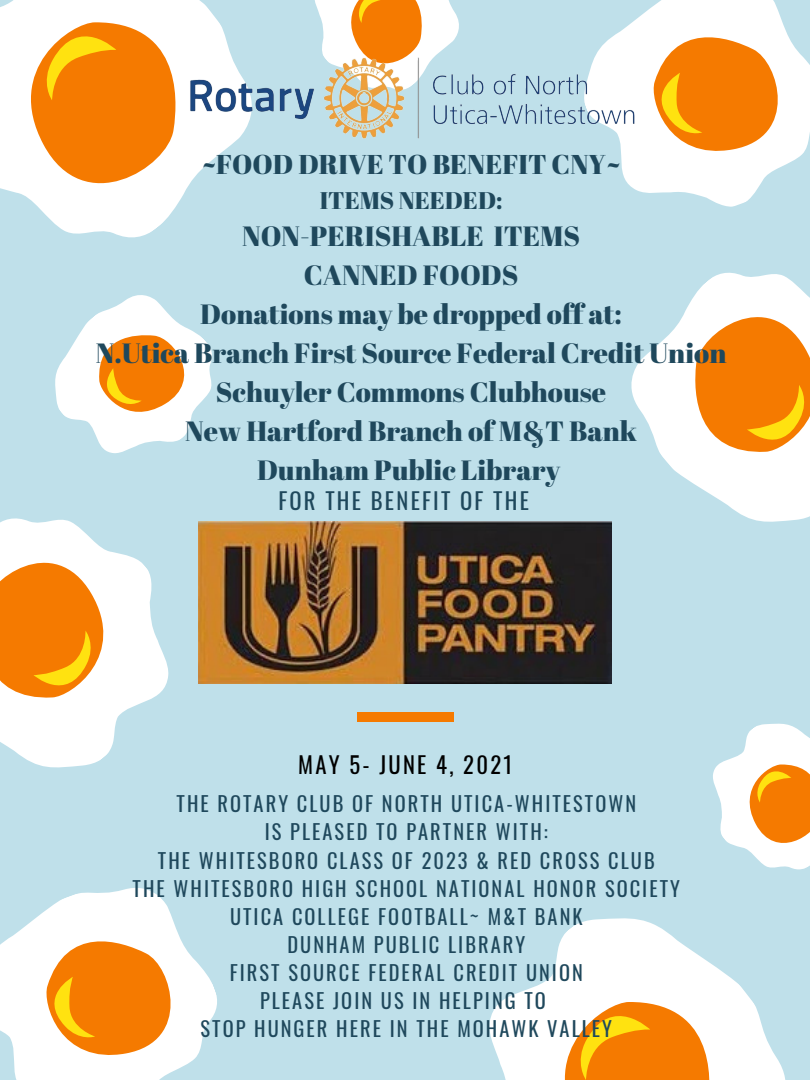
<style>
.page{position:relative;width:810px;height:1080px;background:#bfe0ea}
.page>*{position:absolute;margin:0;border:0;box-sizing:border-box;transform-origin:0 0}
.t1{font:27.81px "Abril Fatface";color:#1f485c}
.t2{font:27.19px "Abril Fatface";color:#1f485c}
.t3{font:24.06px "Abril Fatface";color:#1f485c}
.t4{font:22.62px "Oswald";letter-spacing:.1em;color:#1f485c}
.t5{font:22.62px "Oswald";letter-spacing:.1em;color:#000}
.t6{font:20.38px "Oswald";letter-spacing:.1em;color:#1f485c}
</style>
<div class="page">
<svg style="left:645px;top:60px;width:165px;height:147px"></svg>
<svg style="left:645px;top:0;width:161px;height:183px"></svg>
<svg style="left:0;top:888px;width:217px;height:185px"></svg>
<svg style="left:15px;top:895px;width:184px;height:185px"></svg>
<svg style="left:60px;top:228px;width:96px;height:10px"></svg>
<svg style="left:0;top:0;width:181px;height:228px;fill:#fff"></svg>
<svg style="left:20px;top:9px;width:97px;height:91px"></svg>
<svg style="left:489px;top:918px;width:297px;height:162px"></svg>
<svg style="left:514px;top:946px;width:264px;height:134px;fill:#fff"></svg>
<svg style="left:554px;top:989px;width:97px;height:91px"></svg>
<svg style="left:55px;top:295px;width:157px;height:159px"></svg>
<svg style="left:69px;top:299px;width:139px;height:140px"></svg>
<svg style="left:594px;top:272px;width:216px;height:250px"></svg>
<svg style="left:638px;top:279px;width:172px;height:221px;fill:#fff"></svg>
<svg style="left:747px;top:385px;width:63px;height:78px"></svg>
<svg style="left:0;top:518px;width:222px;height:250px"></svg>
<svg style="left:0;top:525px;width:146px;height:221px"></svg>
<svg style="left:713px;top:723px;width:97px;height:147px"></svg>
<div style="left:357px;top:713px;width:96px;height:9px;background:#f57a00"></div>
<img style="left:168px;top:0;width:477px;height:199px">
<img style="left:199px;top:522px;width:413px;height:161px">
<p class="t2" style="left:202px;top:145px;width:420px">~FOOD DRIVE TO BENEFIT CNY~</p>
<p class="t3" style="left:320px;top:183px;width:184px">ITEMS NEEDED:</p>
<p class="t1" style="left:242px;top:217px;width:339px">NON-PERISHABLE ITEMS</p>
<p class="t1" style="left:304px;top:256px;width:216px">CANNED FOODS</p>
<p class="t1" style="left:200px;top:295px;width:423px">Donations may be dropped off at:</p>
<p class="t1" style="left:96px;top:334px;width:632px">N.Utica Branch First Source Federal Credit Union</p>
<p class="t1" style="left:216px;top:372px;width:392px">Schuyler Commons Clubhouse</p>
<p class="t1" style="left:185px;top:411px;width:453px">New Hartford Branch of M&amp;T Bank</p>
<p class="t1" style="left:257px;top:450px;width:305px">Dunham Public Library</p>
<p class="t4" style="left:278px;top:483px;width:252px">FOR THE BENEFIT OF THE</p>
<p class="t5" style="left:298px;top:747px;width:216px">MAY 5- JUNE 4, 2021</p>
<p class="t6" style="left:177px;top:788px;width:461px">THE ROTARY CLUB OF NORTH UTICA-WHITESTOWN</p>
<p class="t6" style="left:265px;top:816px;width:285px">IS PLEASED TO PARTNER WITH:</p>
<p class="t6" style="left:158px;top:844px;width:498px">THE WHITESBORO CLASS OF 2023 &amp; RED CROSS CLUB</p>
<p class="t6" style="left:133px;top:872px;width:549px">THE WHITESBORO HIGH SCHOOL NATIONAL HONOR SOCIETY</p>
<p class="t6" style="left:230px;top:900px;width:354px">UTICA COLLEGE FOOTBALL~ M&amp;T BANK</p>
<p class="t6" style="left:287px;top:929px;width:239px">DUNHAM PUBLIC LIBRARY</p>
<p class="t6" style="left:230px;top:957px;width:355px">FIRST SOURCE FEDERAL CREDIT UNION</p>
<p class="t6" style="left:260px;top:985px;width:287px">PLEASE JOIN US IN HELPING TO</p>
<p class="t6" style="left:201px;top:1013px;width:413px">STOP HUNGER HERE IN THE MOHAWK VALLEY</p>
</div>
